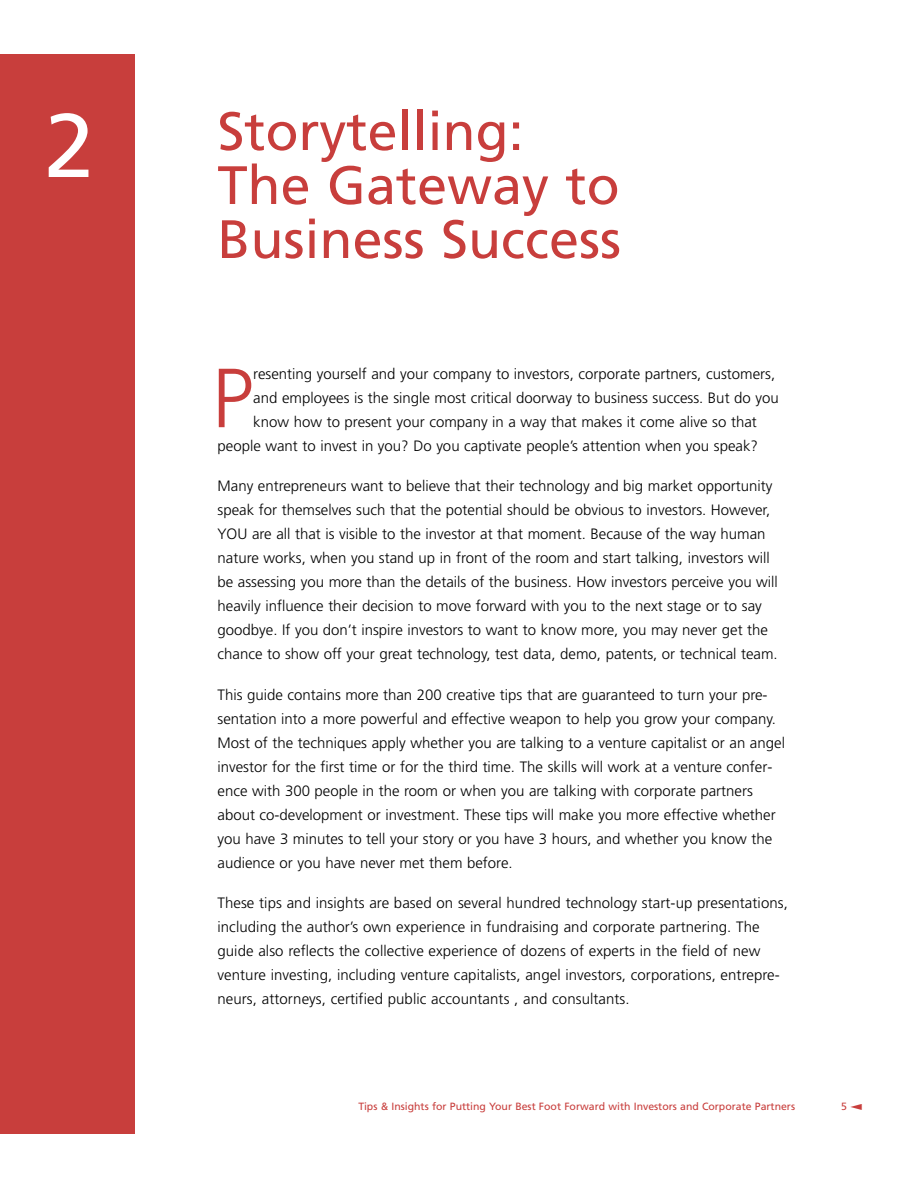
<style>
.page{position:relative;width:918px;height:1188px;background:#fff}
.page>*{position:absolute;margin:0;border:0;box-sizing:border-box;transform-origin:0 0}
.t1{font:90px "Frutiger";color:#fff}
.t2{font:300 83.7px "Frutiger";color:#c83e3c}
.t3{font:54px/54px "Frutiger";color:#c83e3c}
.t4{font:300 15px/24px "Frutiger";color:#000}
.t5{font:10.5px "Frutiger";color:#c83e3c}
</style>
<div class="page">
<div style="left:0;top:54px;width:135px;height:1080px;background:#c83e3c"></div>
<h1 class="t1" style="left:44px;top:110px;width:52px">2</h1>
<h3 class="t3" style="left:218px;top:108px;width:405px">Storytelling:<br>The Gateway to<br>Business Success</h3>
<h2 class="t2" style="left:212px;top:364px;width:43px">P</h2>
<p class="t4" style="left:253px;top:363px;width:523px">resenting yourself and your company to investors, corporate partners, customers,</p>
<p class="t4" style="left:253px;top:387px;width:527px">and employees is the single most critical doorway to business success. But do you</p>
<p class="t4" style="left:253px;top:411px;width:505px">know how to present your company in a way that makes it come alive so that</p>
<p class="t4" style="left:218px;top:435px;width:542px">people want to invest in you? Do you captivate people’s attention when you speak?</p>
<p class="t4" style="left:218px;top:475px;width:562px">Many entrepreneurs want to believe that their technology and big market opportunity speak for themselves such that the potential should be obvious to investors. However, YOU are all that is visible to the investor at that moment. Because of the way human nature works, when you stand up in front of the room and start talking, investors will be assessing you more than the details of the business. How investors perceive you will heavily influence their decision to move forward with you to the next stage or to say goodbye. If you don’t inspire investors to want to know more, you may never get the chance to show off your great technology, test data, demo, patents, or technical team.</p>
<p class="t4" style="left:218px;top:684px;width:569px">This guide contains more than 200 creative tips that are guaranteed to turn your pre&shy;sentation into a more powerful and effective weapon to help you grow your company.<br>Most of the techniques apply whether you are talking to a venture capitalist or an angel investor for the first time or for the third time. The skills will work at a venture confer&shy;ence with 300 people in the room or when you are talking with corporate partners about co-development or investment. These tips will make you more effective whether you have 3 minutes to tell your story or you have 3 hours, and whether you know the audience or you have never met them before.</p>
<p class="t4" style="left:218px;top:892px;width:572px">These tips and insights are based on several hundred technology start-up presentations, including the author’s own experience in fundraising and corporate partnering. The guide also reflects the collective experience of dozens of experts in the field of new venture investing, including venture capitalists, angel investors, corporations, entrepre&shy;neurs, attorneys, certified public accountants , and consultants.</p>
<p class="t5" style="left:359px;top:1102px;width:438px">Tips &amp; Insights for Putting Your Best Foot Forward with Investors and Corporate Partners</p>
<p class="t5" style="left:841px;top:1102px;width:7px">5</p>
</div>
